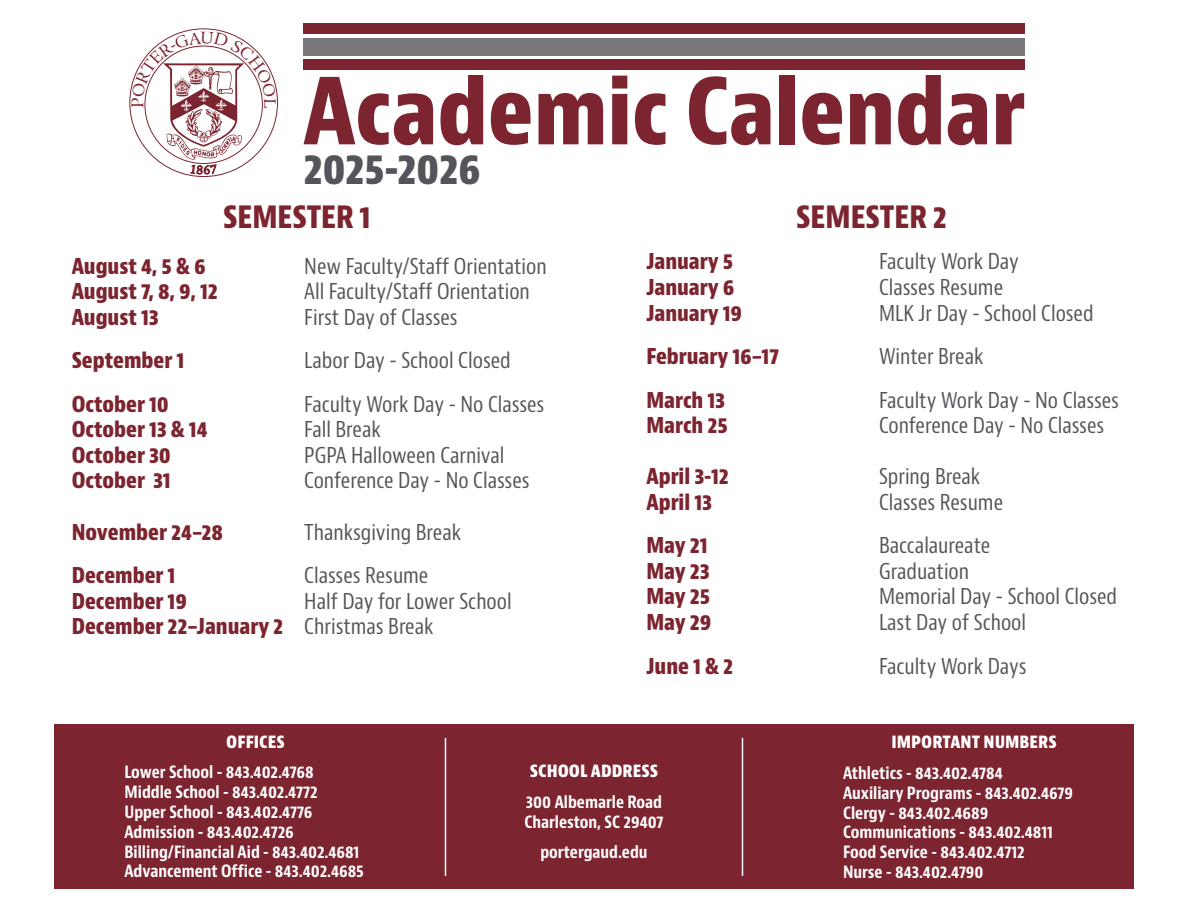
<style>
.page{position:relative;width:1188px;height:918px;background:#fff}
.page>*{position:absolute;margin:0;border:0;box-sizing:border-box;transform-origin:0 0}
.t1{font:700 condensed 89.7px "Bernino Sans";color:#7c242f}
.t2{font:700 condensed 41.4px "Bernino Sans";letter-spacing:-.01em;color:#54555a}
.t3{font:700 condensed 30px "Bernino Sans";color:#7c242f}
.t4{font:condensed 21.3px "Bernino Sans";color:#54555a}
.t5{font:700 condensed 21.3px "Bernino Sans";color:#7c242f}
.t6{font:700 condensed 18px "Bernino Sans";color:#fff}
.t7{font:700 condensed 16.5px "Bernino Sans";color:#fff}
</style>
<div class="page">
<div style="left:303px;top:24px;width:722px;height:10px;background:#7c242f"></div>
<div style="left:303px;top:60px;width:722px;height:10px;background:#7c242f"></div>
<div style="left:303px;top:38px;width:722px;height:17px;background:#77777a"></div>
<div style="left:54px;top:725px;width:1080px;height:164px;background:#7c242f"></div>
<hr style="left:445px;top:738px;width:1px;height:138px;background:#fff">
<hr style="left:742px;top:738px;width:1px;height:138px;background:#fff">
<svg style="left:132px;top:32px;width:144px;height:142px"></svg>
<p class="t1" style="left:303px;top:57px;width:723px">Academic Calendar</p>
<p class="t2" style="left:303px;top:143px;width:179px">2025-2026</p>
<p class="t3" style="left:223px;top:198px;width:149px">SEMESTER 1</p>
<p class="t5" style="left:72px;top:253px;width:136px">August 4, 5 &amp; 6</p>
<p class="t5" style="left:72px;top:278px;width:148px">August 7, 8, 9, 12</p>
<p class="t5" style="left:72px;top:304px;width:89px">August 13</p>
<p class="t5" style="left:72px;top:347px;width:114px">September 1</p>
<p class="t5" style="left:72px;top:391px;width:99px">October 10</p>
<p class="t5" style="left:72px;top:416px;width:138px">October 13 &amp; 14</p>
<p class="t5" style="left:72px;top:442px;width:101px">October 30</p>
<p class="t5" style="left:72px;top:468px;width:101px">October 31</p>
<p class="t5" style="left:72px;top:519px;width:153px">November 24–28</p>
<p class="t5" style="left:72px;top:562px;width:105px">December 1</p>
<p class="t5" style="left:72px;top:588px;width:117px">December 19</p>
<p class="t5" style="left:72px;top:613px;width:213px">December 22–January 2</p>
<p class="t4" style="left:304px;top:253px;width:244px">New Faculty/Staff Orientation</p>
<p class="t4" style="left:304px;top:278px;width:227px">All Faculty/Staff Orientation</p>
<p class="t4" style="left:304px;top:304px;width:155px">First Day of Classes</p>
<p class="t4" style="left:304px;top:347px;width:208px">Labor Day - School Closed</p>
<p class="t4" style="left:304px;top:391px;width:242px">Faculty Work Day - No Classes</p>
<p class="t4" style="left:304px;top:416px;width:78px">Fall Break</p>
<p class="t4" style="left:304px;top:442px;width:202px">PGPA Halloween Carnival</p>
<p class="t4" style="left:304px;top:468px;width:227px">Conference Day - No Classes</p>
<p class="t4" style="left:304px;top:519px;width:158px">Thanksgiving Break</p>
<p class="t4" style="left:304px;top:562px;width:126px">Classes Resume</p>
<p class="t4" style="left:304px;top:588px;width:209px">Half Day for Lower School</p>
<p class="t4" style="left:304px;top:613px;width:131px">Christmas Break</p>
<p class="t5" style="left:646px;top:249px;width:88px">January 5</p>
<p class="t5" style="left:646px;top:274px;width:90px">January 6</p>
<p class="t5" style="left:646px;top:300px;width:97px">January 19</p>
<p class="t5" style="left:646px;top:343px;width:134px">February 16–17</p>
<p class="t5" style="left:646px;top:387px;width:80px">March 13</p>
<p class="t5" style="left:646px;top:412px;width:83px">March 25</p>
<p class="t5" style="left:646px;top:463px;width:84px">April 3-12</p>
<p class="t5" style="left:646px;top:489px;width:67px">April 13</p>
<p class="t5" style="left:646px;top:533px;width:63px">May 21</p>
<p class="t5" style="left:646px;top:558px;width:65px">May 23</p>
<p class="t5" style="left:646px;top:584px;width:65px">May 25</p>
<p class="t5" style="left:646px;top:609px;width:67px">May 29</p>
<p class="t5" style="left:646px;top:653px;width:88px">June 1 &amp; 2</p>
<p class="t3" style="left:796px;top:198px;width:152px">SEMESTER 2</p>
<p class="t4" style="left:879px;top:249px;width:141px">Faculty Work Day</p>
<p class="t4" style="left:879px;top:274px;width:126px">Classes Resume</p>
<p class="t4" style="left:879px;top:300px;width:216px">MLK Jr Day - School Closed</p>
<p class="t4" style="left:879px;top:343px;width:106px">Winter Break</p>
<p class="t4" style="left:879px;top:387px;width:242px">Faculty Work Day - No Classes</p>
<p class="t4" style="left:879px;top:412px;width:227px">Conference Day - No Classes</p>
<p class="t4" style="left:879px;top:463px;width:103px">Spring Break</p>
<p class="t4" style="left:879px;top:489px;width:126px">Classes Resume</p>
<p class="t4" style="left:879px;top:533px;width:113px">Baccalaureate</p>
<p class="t4" style="left:879px;top:558px;width:92px">Graduation</p>
<p class="t4" style="left:879px;top:584px;width:240px">Memorial Day - School Closed</p>
<p class="t4" style="left:879px;top:609px;width:149px">Last Day of School</p>
<p class="t4" style="left:879px;top:653px;width:149px">Faculty Work Days</p>
<p class="t6" style="left:226px;top:730px;width:60px">OFFICES</p>
<p class="t7" style="left:124px;top:762px;width:191px">Lower School - 843.402.4768</p>
<p class="t7" style="left:124px;top:782px;width:195px">Middle School - 843.402.4772</p>
<p class="t7" style="left:124px;top:802px;width:189px">Upper School - 843.402.4776</p>
<p class="t7" style="left:124px;top:822px;width:171px">Admission - 843.402.4726</p>
<p class="t7" style="left:124px;top:841px;width:236px">Billing/Financial Aid - 843.402.4681</p>
<p class="t7" style="left:124px;top:861px;width:241px">Advancement Office - 843.402.4685</p>
<p class="t6" style="left:530px;top:760px;width:130px">SCHOOL ADDRESS</p>
<p class="t7" style="left:526px;top:792px;width:138px">300 Albemarle Road</p>
<p class="t7" style="left:524px;top:812px;width:141px">Charleston, SC 29407</p>
<p class="t7" style="left:540px;top:842px;width:109px">portergaud.edu</p>
<p class="t6" style="left:891px;top:731px;width:167px">IMPORTANT NUMBERS</p>
<p class="t7" style="left:843px;top:763px;width:161px">Athletics - 843.402.4784</p>
<p class="t7" style="left:843px;top:783px;width:232px">Auxiliary Programs - 843.402.4679</p>
<p class="t7" style="left:843px;top:802px;width:147px">Clergy - 843.402.4689</p>
<p class="t7" style="left:843px;top:822px;width:211px">Communications - 843.402.4811</p>
<p class="t7" style="left:843px;top:842px;width:183px">Food Service - 843.402.4712</p>
<p class="t7" style="left:843px;top:862px;width:142px">Nurse - 843.402.4790</p>
</div>
